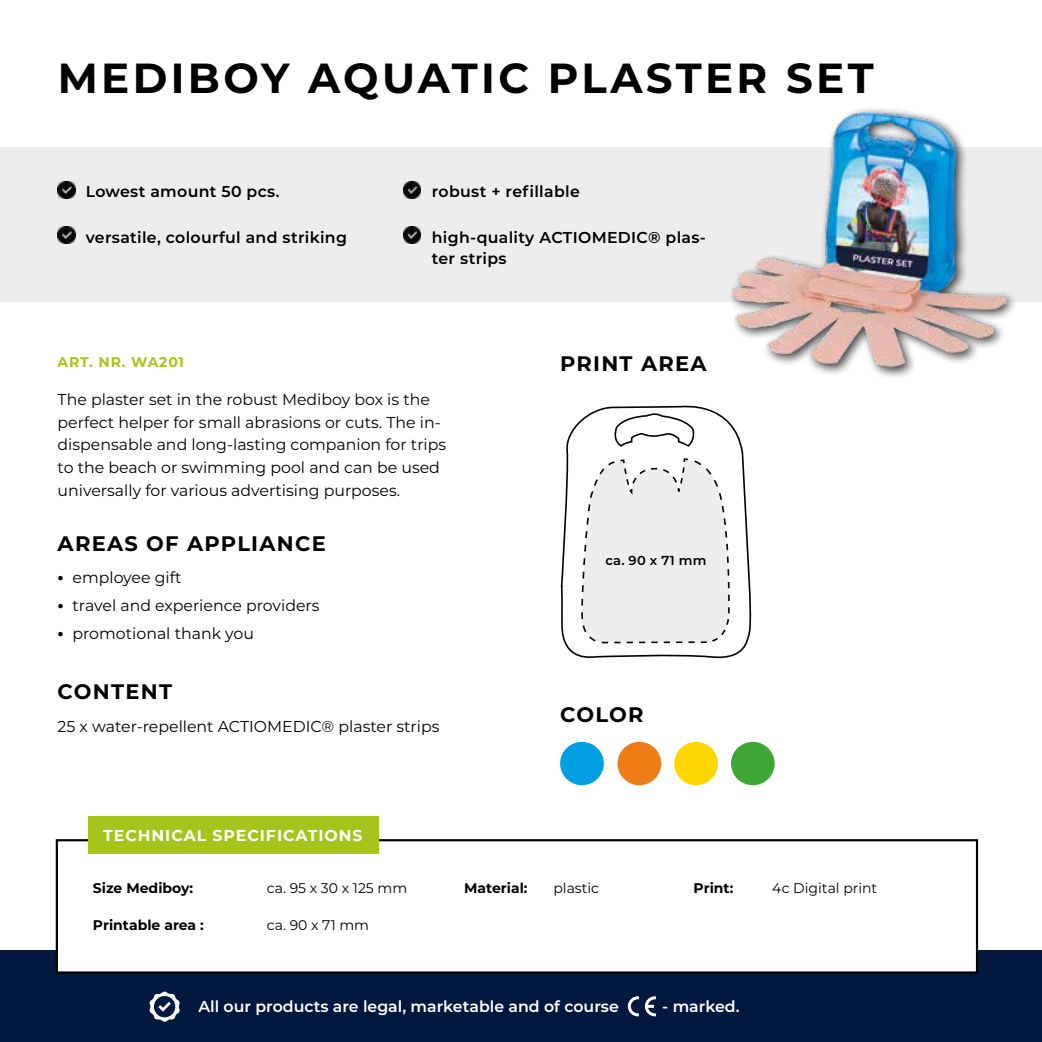
<style>
.page{position:relative;width:1042px;height:1042px;background:#fff}
.page>*{position:absolute;margin:0;border:0;box-sizing:border-box;transform-origin:0 0}
.t1{font:700 42px "Montserrat";letter-spacing:.08em;color:#000}
.t2{font:700 21px "Montserrat";letter-spacing:.06em;color:#000}
.t3{font:15.75px/22.8px "Montserrat";color:#000}
.t4{font:600 15.75px/21px "Montserrat";letter-spacing:.02em;color:#000}
.t5{font:600 15.75px "Montserrat";color:#fff}
.t6{font:700 15.75px "Montserrat";letter-spacing:.06em;color:#fff}
.t7{font:14px "Montserrat";color:#000}
.t8{font:700 14px "Montserrat";color:#000}
.t9{font:700 14px "Montserrat";letter-spacing:.06em;color:#a5c41c}
.t10{font:600 12.95px "Montserrat";letter-spacing:.02em;color:#000}
.s1{font-weight:700;font-size:17.5px}
</style>
<div class="page">
<div style="left:0;top:950px;width:1042px;height:92px;background:#00183e"></div>
<svg style="left:628px;top:996px;width:11px;height:20px"></svg>
<svg style="left:645px;top:996px;width:11px;height:20px"></svg>
<svg style="left:150px;top:991px;width:30px;height:30px"></svg>
<div style="left:0;top:147px;width:1042px;height:155px;background:#ededed"></div>
<div style="left:57px;top:840px;width:920px;height:132px;background:#fff"></div>
<div style="left:56px;top:839px;width:922px;height:134px;border:2px solid #000"></div>
<div style="left:88px;top:816px;width:290px;height:38px;background:#a5c41c"></div>
<img style="left:58px;top:182px;width:17px;height:17px">
<img style="left:58px;top:227px;width:17px;height:17px">
<img style="left:403px;top:182px;width:18px;height:17px">
<img style="left:403px;top:227px;width:18px;height:17px">
<div style="left:560px;top:742px;width:44px;height:43px;background:#009fe3;border-radius:50%"></div>
<div style="left:617px;top:742px;width:44px;height:43px;background:#ee7d18;border-radius:50%"></div>
<div style="left:674px;top:742px;width:44px;height:43px;background:#ffd600;border-radius:50%"></div>
<div style="left:731px;top:742px;width:44px;height:43px;background:#3ea635;border-radius:50%"></div>
<svg style="left:560px;top:406px;width:191px;height:253px"></svg>
<svg style="left:612px;top:405px;width:84px;height:44px"></svg>
<svg style="left:580px;top:457px;width:151px;height:187px;background:#ebebeb"></svg>
<div style="left:727px;top:106px;width:291px;height:273px;background:#000;opacity:.75"></div>
<img style="left:733px;top:112px;width:272px;height:256px">
<h1 class="t1" style="left:58px;top:48px;width:817px">MEDIBOY AQUATIC PLASTER SET</h1>
<p class="t4" style="left:86px;top:180px;width:195px">Lowest amount 50 pcs.</p>
<p class="t4" style="left:86px;top:226px;width:263px">versatile, colourful and striking</p>
<p class="t4" style="left:432px;top:180px;width:149px">robust + refillable</p>
<p class="t4" style="left:432px;top:226px;width:276px">high-quality ACTIOMEDIC® plas&shy;ter strips</p>
<p class="t9" style="left:58px;top:352px;width:128px">ART. NR. WA201</p>
<p class="t3" style="left:58px;top:387px;width:390px">The plaster set in the robust Mediboy box is the perfect helper for small abrasions or cuts. The in&shy;dispensable and long-lasting companion for trips to the beach or swimming pool and can be used universally for various advertising purposes.</p>
<h2 class="t2" style="left:58px;top:528px;width:270px">AREAS OF APPLIANCE</h2>
<p class="t3" style="left:58px;top:566px;width:125px"><span class="s1">•</span> employee gift</p>
<p class="t3" style="left:58px;top:594px;width:263px"><span class="s1">•</span> travel and experience providers</p>
<p class="t3" style="left:58px;top:621px;width:198px"><span class="s1">•</span> promotional thank you</p>
<h2 class="t2" style="left:58px;top:676px;width:116px">CONTENT</h2>
<p class="t3" style="left:58px;top:714px;width:383px">25 x water-repellent ACTIOMEDIC® plaster strips</p>
<p class="t6" style="left:103px;top:824px;width:261px">TECHNICAL SPECIFICATIONS</p>
<h2 class="t2" style="left:560px;top:348px;width:148px">PRINT AREA</h2>
<p class="t10" style="left:605px;top:551px;width:103px">ca. 90 x 71 mm</p>
<h2 class="t2" style="left:560px;top:699px;width:85px">COLOR</h2>
<p class="t8" style="left:93px;top:877px;width:102px">Size Mediboy:</p>
<p class="t7" style="left:267px;top:878px;width:142px">ca. 95 x 30 x 125 mm</p>
<p class="t8" style="left:464px;top:877px;width:65px">Material:</p>
<p class="t7" style="left:553px;top:878px;width:47px">plastic</p>
<p class="t8" style="left:693px;top:877px;width:41px">Print:</p>
<p class="t7" style="left:772px;top:878px;width:106px">4c Digital print</p>
<p class="t8" style="left:93px;top:914px;width:112px">Printable area :</p>
<p class="t7" style="left:267px;top:915px;width:104px">ca. 90 x 71 mm</p>
<p class="t5" style="left:198px;top:995px;width:422px">All our products are legal, marketable and of course</p>
<p class="t5" style="left:662px;top:995px;width:79px">- marked.</p>
</div>
